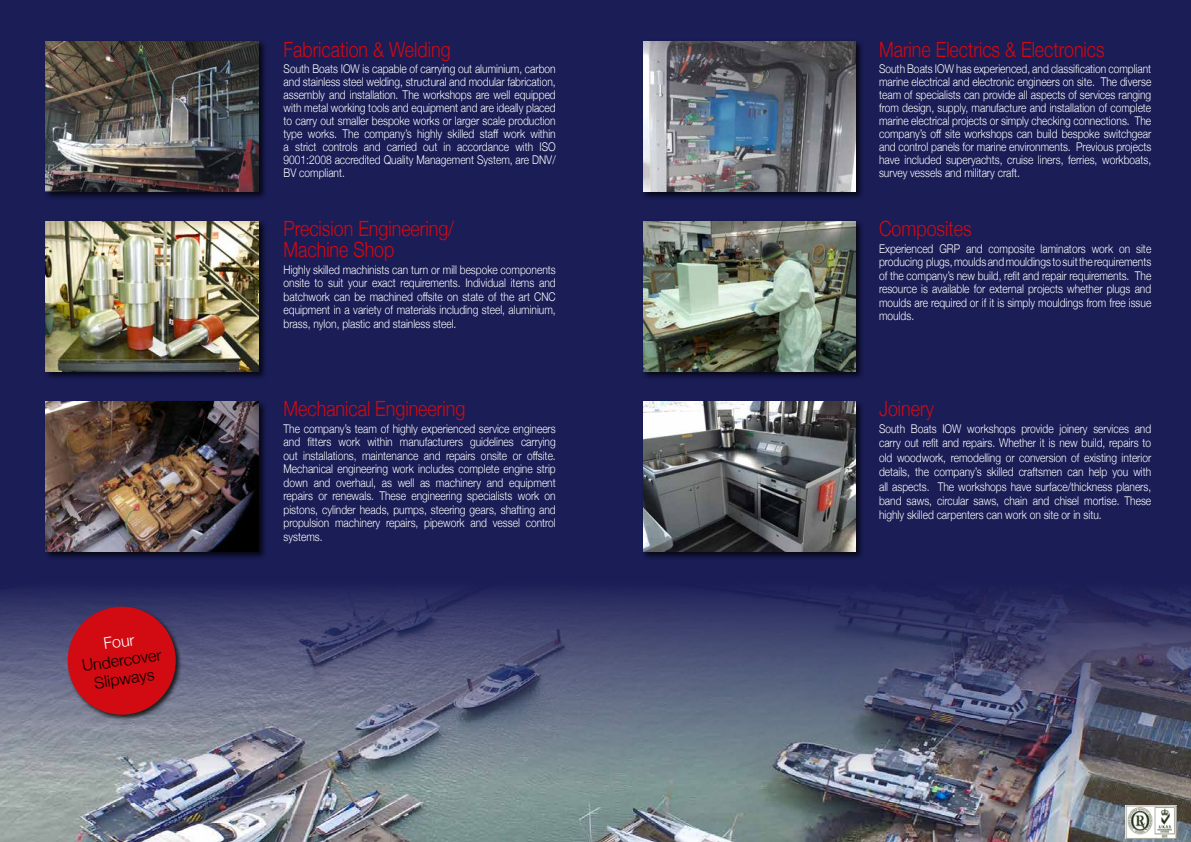
<style>
.page{position:relative;width:1191px;height:842px;background:#1a1d56}
.page>*{position:absolute;margin:0;border:0;box-sizing:border-box;transform-origin:0 0}
.t1{font:300 21px/21px "Helvetica Neue";color:#d20a11;scale:.85 1}
.t2{font:300 16px/18.8px "Helvetica Neue";color:#000;text-align:center}
.t3{font:300 16px "Helvetica Neue";color:#fff}
.t4{font:300 12px/13px "Helvetica Neue";color:#fff;text-align:justify;scale:.85 1}
</style>
<div class="page">
<div style="left:44px;top:220px;width:223px;height:160px;background:#000;opacity:.75"></div>
<img style="left:45px;top:221px;width:213px;height:150px">
<div style="left:44px;top:40px;width:223px;height:160px;background:#000;opacity:.75"></div>
<img style="left:45px;top:41px;width:213px;height:150px">
<img style="left:0;top:590px;width:1191px;height:252px">
<img style="left:1125px;top:806px;width:52px;height:32px">
<div style="left:44px;top:400px;width:223px;height:160px;background:#000;opacity:.75"></div>
<img style="left:45px;top:401px;width:213px;height:150px">
<div style="left:641px;top:220px;width:223px;height:160px;background:#000;opacity:.75"></div>
<img style="left:643px;top:221px;width:212px;height:150px">
<div style="left:641px;top:40px;width:223px;height:160px;background:#000;opacity:.75"></div>
<img style="left:643px;top:41px;width:212px;height:150px">
<div style="left:641px;top:400px;width:223px;height:160px;background:#000;opacity:.75"></div>
<img style="left:643px;top:401px;width:212px;height:150px">
<div style="left:67px;top:606px;width:116px;height:116px;background:#000;opacity:.75"></div>
<div style="left:68px;top:607px;width:108px;height:108px;background:#d20a11;border-radius:50%"></div>
<svg style="left:74px;top:626px;width:96px;height:70px"></svg>
<h2 class="t3" style="left:102px;top:631px;width:33px;rotate:-8deg">Four</h2>
<h2 class="t2" style="left:81px;top:655px;width:81px;rotate:-8deg">Undercover<br>Slipways</h2>
<h1 class="t1" style="left:283px;top:38px;width:198px">Fabrication &amp; Welding</h1>
<p class="t4" style="left:283px;top:61px;width:322px">South Boats IOW is capable of carrying out aluminium, carbon and stainless steel welding, structural and modular fabrication, assembly and installation. The workshops are well equipped with metal working tools and equipment and are ideally placed to carry out smaller bespoke works or larger scale production type works. The company’s highly skilled staff work within a strict controls and carried out in accordance with ISO 9001:2008 accredited Quality Management System, are DNV/ BV compliant.</p>
<h1 class="t1" style="left:283px;top:217px;width:202px">Precision Engineering/<br>Machine Shop</h1>
<p class="t4" style="left:283px;top:262px;width:322px;line-height:13.7px">Highly skilled machinists can turn or mill bespoke components onsite to suit your exact requirements. Individual items and batchwork can be machined offsite on state of the art CNC equipment in a variety of materials including steel, aluminium, brass, nylon, plastic and stainless steel.</p>
<h1 class="t1" style="left:283px;top:397px;width:215px">Mechanical Engineering</h1>
<p class="t4" style="left:283px;top:421px;width:322px;line-height:13.5px">The company’s team of highly experienced service engineers and fitters work within manufacturers guidelines carrying out installations, maintenance and repairs onsite or offsite.<br>Mechanical engineering work includes complete engine strip down and overhaul, as well as machinery and equipment repairs or renewals. These engineering specialists work on pistons, cylinder heads, pumps, steering gears, shafting and propulsion machinery repairs, pipework and vessel control systems.</p>
<h1 class="t1" style="left:879px;top:38px;width:267px">Marine Electrics &amp; Electronics</h1>
<p class="t4" style="left:879px;top:61px;width:322px">South Boats IOW has experienced, and classification compliant marine electrical and electronic engineers on site. The diverse team of specialists can provide all aspects of services ranging from design, supply, manufacture and installation of complete marine electrical projects or simply checking connections. The company’s off site workshops can build bespoke switchgear and control panels for marine environments. Previous projects have included superyachts, cruise liners, ferries, workboats, survey vessels and military craft.</p>
<h1 class="t1" style="left:879px;top:217px;width:110px">Composites</h1>
<p class="t4" style="left:879px;top:241px;width:322px;line-height:13.5px">Experienced GRP and composite laminators work on site producing plugs, moulds and mouldings to suit the requirements of the company’s new build, refit and repair requirements. The resource is available for external projects whether plugs and moulds are required or if it is simply mouldings from free issue moulds.</p>
<h1 class="t1" style="left:879px;top:396px;width:66px">Joinery</h1>
<p class="t4" style="left:879px;top:421px;width:322px;line-height:14.4px">South Boats IOW workshops provide joinery services and carry out refit and repairs. Whether it is new build, repairs to old woodwork, remodelling or conversion of existing interior details, the company’s skilled craftsmen can help you with all aspects. The workshops have surface/thickness planers, band saws, circular saws, chain and chisel mortise. These highly skilled carpenters can work on site or in situ.</p>
</div>
